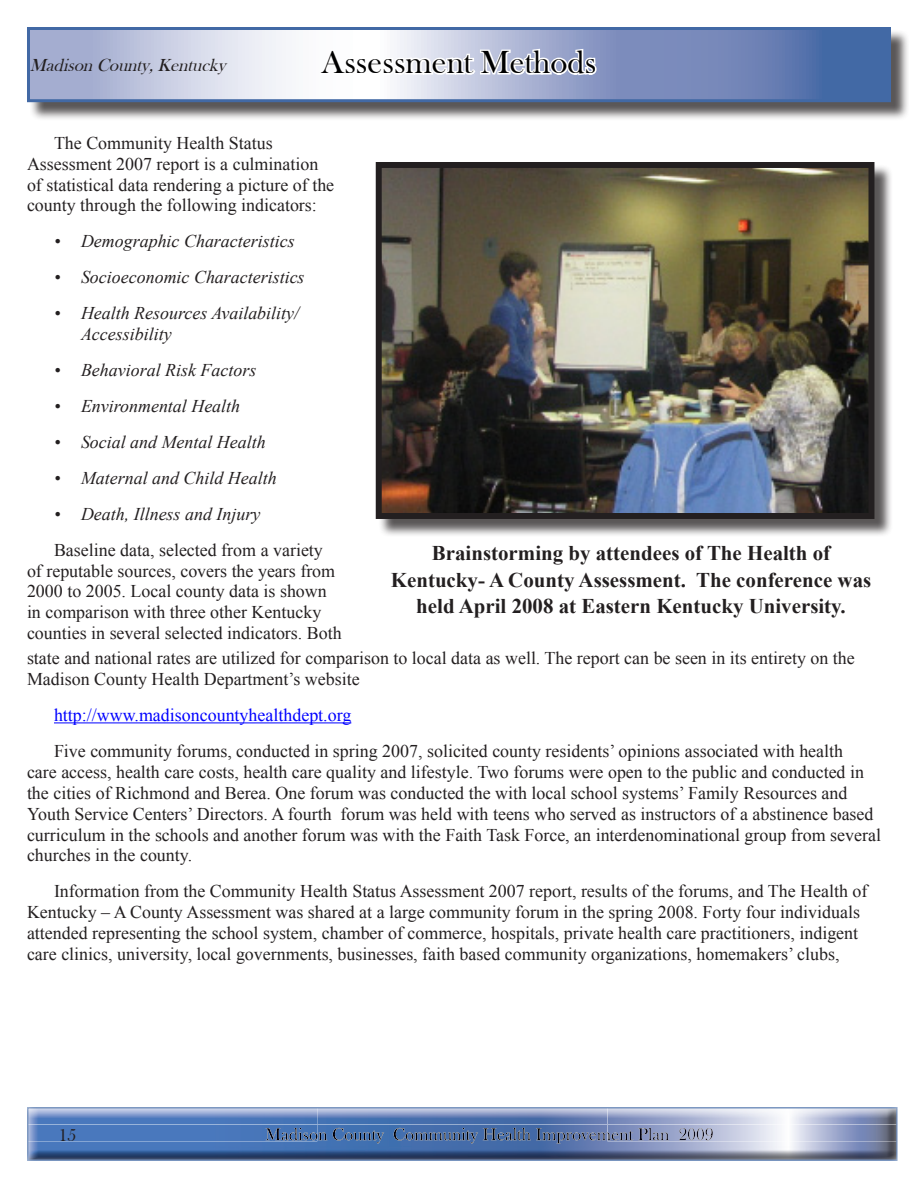
<style>
.page{position:relative;width:918px;height:1188px;background:#fff}
.page>*{position:absolute;margin:0;border:0;box-sizing:border-box;transform-origin:0 0}
.top_banner{font:32.85px "Bask Old Face";color:#000}
.Caption_2{font:700 20.85px/26.8px "Times New Roman";color:#231f20;text-align:center}
.t1{font:18px/20.9px "Times New Roman";color:#231f20}
.t2{font:italic 18px/20.9px "Times New Roman";color:#231f20}
.t3{font:18px "Times New Roman";color:#00f}
.t4{font:italic 18px "Bask Old Face";color:#231f20}
.Foot_Banner_master{font:18px "Bask Old Face";color:#231f20}
</style>
<div class="page">
<div style="left:24px;top:1106px;width:876px;height:57px;background:#fff;opacity:.75"></div>
<div style="left:29px;top:29px;width:881px;height:92px;background:#231f20;opacity:.75"></div>
<svg style="left:31px;top:31px;width:856px;height:67px;background:#a2afd0"></svg>
<div style="left:27px;top:27px;width:864px;height:75px;border:3px solid #4269a5"></div>
<svg style="left:318px;top:39px;width:281px;height:38px"></svg>
<div style="left:378px;top:164px;width:515px;height:373px;background:#231f20;opacity:.75"></div>
<img style="left:383px;top:169px;width:484px;height:343px">
<div style="left:376px;top:162px;width:498px;height:357px;border:6px solid #231f20"></div>
<hr style="left:54px;top:722px;width:297px;height:1px;background:#00f">
<p class="t4" style="left:30px;top:55px;width:202px">MadisonCounty,Kentucky</p>
<p class="top_banner" style="left:322px;top:44px;width:276px">Assessment Methods</p>
<p class="t1" style="left:27px;top:132px;width:309px;text-indent:27px">The Community Health Status Assessment 2007 report is a culmination of statistical data rendering a picture of the county through the following indicators:</p>
<p class="t2" style="left:54px;top:230px;width:242px">• Demographic Characteristics</p>
<p class="t2" style="left:54px;top:266px;width:252px">• Socioeconomic Characteristics</p>
<p class="t2" style="left:81px;top:302px;width:220px;text-indent:-27px">• Health Resources Availability/<br>Accessibility</p>
<p class="t2" style="left:54px;top:359px;width:204px">• Behavioral Risk Factors</p>
<p class="t2" style="left:54px;top:395px;width:188px">• Environmental Health</p>
<p class="t2" style="left:54px;top:431px;width:213px">• Social and Mental Health</p>
<p class="t2" style="left:54px;top:467px;width:224px">• Maternal and Child Health</p>
<p class="t2" style="left:54px;top:503px;width:208px">• Death, Illness and Injury</p>
<p class="t1" style="left:27px;top:539px;width:316px;text-indent:27px">Baseline data, selected from a variety of reputable sources, covers the years from 2000 to 2005. Local county data is shown in comparison with three other Kentucky counties in several selected indicators. Both</p>
<p class="Caption_2" style="left:391px;top:539px;width:482px">Brainstorming by attendees of The Health of<br>Kentucky- A County Assessment. The conference was held April 2008 at Eastern Kentucky University.</p>
<p class="t1" style="left:27px;top:647px;width:829px">state and national rates are utilized for comparison to local data as well. The report can be seen in its entirety on the<br>Madison County Health Department’s website</p>
<p class="t3" style="left:54px;top:703px;width:299px">http://www.madisoncountyhealthdept.org</p>
<p class="t1" style="left:27px;top:740px;width:856px;text-indent:27px">Five community forums, conducted in spring 2007, solicited county residents’ opinions associated with health<br>care access, health care costs, health care quality and lifestyle. Two forums were open to the public and conducted in the cities of Richmond and Berea. One forum was conducted the with local school systems’ Family Resources and Youth Service Centers’ Directors. A fourth forum was held with teens who served as instructors of a abstinence based curriculum in the schools and another forum was with the Faith Task Force, an interdenominational group from several churches in the county.</p>
<p class="t1" style="left:27px;top:881px;width:842px;text-indent:27px">Information from the Community Health Status Assessment 2007 report, results of the forums, and The Health of Kentucky – A County Assessment was shared at a large community forum in the spring 2008. Forty four individuals attended representing the school system, chamber of commerce, hospitals, private health care practitioners, indigent care clinics, university, local governments, businesses, faith based community organizations, homemakers’ clubs,</p>
<p class="Foot_Banner_master" style="left:59px;top:1125px;width:19px">15</p>
</div>
